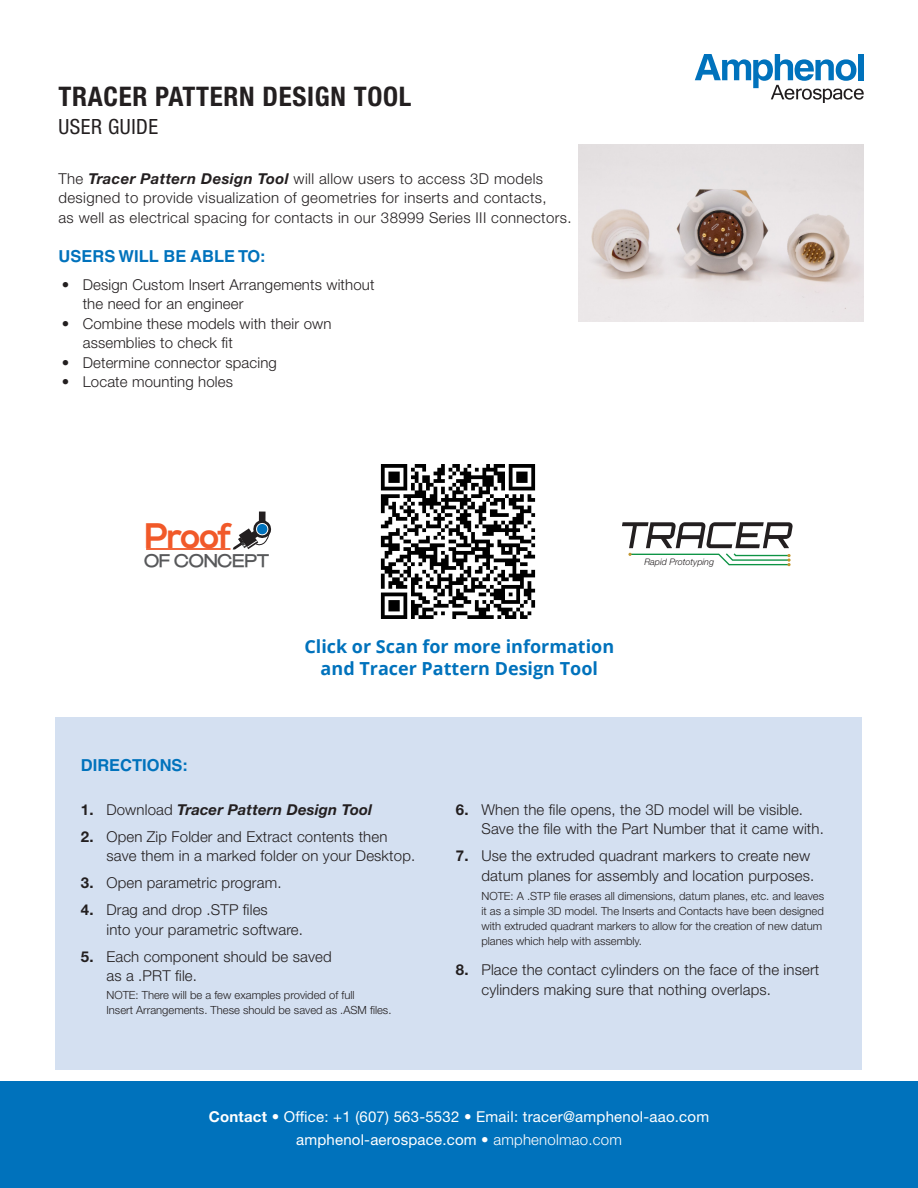
<style>
.page{position:relative;width:918px;height:1188px;background:#fff}
.page>*{position:absolute;margin:0;border:0;box-sizing:border-box;transform-origin:0 0}
.t1{font:700 35.4px "Nexa";letter-spacing:-.045em;color:#f15929}
.t2{font:700 condensed 27px "Helvetica Neue LT Std";letter-spacing:.025em;color:#231f20}
.subhead{font:condensed 21px "Helvetica Neue LT Std";letter-spacing:.025em;color:#231f20}
.Features_Title_Text{font:700 18px/21.6px "Open Sans";color:#0072bc;text-align:center}
.t3{font:800 17.7px "Lowvetica";letter-spacing:.03em;color:#57585a}
.Features-headline{font:700 16.5px "Helvetica LT Std";color:#0072bc}
.Body_Text_Helvetica_Light_10pt{font:300 15px/19.5px "Helvetica Neue LT Std";letter-spacing:.01em;color:#231f20}
.t4{font:15px/22.5px "Helvetica Neue LT Std";letter-spacing:.015em;color:#fff;text-align:center}
.Body_Text_Helvetica_Light_10pt-2{font:italic 700 15px "Helvetica Neue LT Std";letter-spacing:.01em;color:#231f20}
.Note{font:300 11.25px/15px "Helvetica Neue LT Std";color:#231f20}
.t5{font:italic 300 9px "Helvetica Neue LT Std";color:#231f20}
.s1{font-weight:700;font-style:italic}
.s2{font-style:normal}
.s3{font-weight:300;font-style:normal}
.s4{font-weight:700}
.s5{font-weight:300}
</style>
<div class="page">
<div style="left:0;top:1082px;width:918px;height:106px;background:#0072bc"></div>
<svg style="left:695px;top:54px;width:169px;height:48px"></svg>
<div style="left:56px;top:717px;width:806px;height:352px;background:#d4e0f1"></div>
<svg style="left:622px;top:522px;width:171px;height:44px"></svg>
<div style="left:259px;top:512px;width:7px;height:15px;background:#231f20"></div>
<svg style="left:233px;top:519px;width:39px;height:31px"></svg>
<hr style="left:146px;top:548px;width:84px;height:2px;background:#f15929">
<img style="left:380px;top:464px;width:156px;height:155px">
<img style="left:578px;top:144px;width:286px;height:177px">
<p class="t2" style="left:58px;top:80px;width:354px">TRACER PATTERN DESIGN TOOL</p>
<p class="subhead" style="left:58px;top:114px;width:101px">USER GUIDE</p>
<p class="Body_Text_Helvetica_Light_10pt" style="left:58px;top:168px;width:515px">The <span class="s1">Tracer Pattern Design Tool</span> will allow users to access 3D models designed to provide visualization of geometries for inserts and contacts,<br>as well as electrical spacing for contacts in our 38999 Series III connectors.</p>
<p class="Features-headline" style="left:58px;top:246px;width:209px">USERS WILL BE ABLE TO:</p>
<p class="Body_Text_Helvetica_Light_10pt" style="left:83px;top:274px;width:293px;text-indent:-21px">• Design Custom Insert Arrangements without the need for an engineer</p>
<p class="Body_Text_Helvetica_Light_10pt" style="left:83px;top:313px;width:250px;text-indent:-21px">• Combine these models with their own assemblies to check fit</p>
<p class="Body_Text_Helvetica_Light_10pt" style="left:62px;top:352px;width:217px">• Determine connector spacing</p>
<p class="Body_Text_Helvetica_Light_10pt" style="left:62px;top:372px;width:173px">• Locate mounting holes</p>
<p class="t1" style="left:144px;top:516px;width:90px">Proof</p>
<p class="t3" style="left:144px;top:550px;width:126px">OF CONCEPT</p>
<p class="t5" style="left:644px;top:556px;width:71px">Rapid Prototyping</p>
<p class="Features-headline" style="left:81px;top:755px;width:109px">DIRECTIONS:</p>
<p class="Features_Title_Text" style="left:304px;top:636px;width:311px">Click or Scan for more information and Tracer Pattern Design Tool</p>
<p class="Body_Text_Helvetica_Light_10pt-2" style="left:81px;top:800px;width:293px"><span class="s2">1.</span> <span class="s3">Download</span> Tracer Pattern Design Tool</p>
<p class="Body_Text_Helvetica_Light_10pt" style="left:106px;top:826px;width:310px;text-indent:-26px"><span class="s4">2.</span> Open Zip Folder and Extract contents then save them in a marked folder on your Desktop.</p>
<p class="Body_Text_Helvetica_Light_10pt" style="left:81px;top:873px;width:202px"><span class="s4">3.</span> Open parametric program.</p>
<p class="Body_Text_Helvetica_Light_10pt" style="left:106px;top:900px;width:198px;text-indent:-26px"><span class="s4">4.</span> Drag and drop .STP files<br>into your parametric software.</p>
<p class="Body_Text_Helvetica_Light_10pt" style="left:106px;top:946px;width:227px;text-indent:-26px"><span class="s4">5.</span> Each component should be saved as a .PRT file.</p>
<p class="Note" style="left:106px;top:988px;width:287px">NOTE: There will be a few examples provided of full<br>Insert Arrangements. These should be saved as .ASM files.</p>
<p class="Body_Text_Helvetica_Light_10pt" style="left:481px;top:799px;width:344px;text-indent:-26px"><span class="s4">6.</span> When the file opens, the 3D model will be visible.<br>Save the file with the Part Number that it came with.</p>
<p class="Body_Text_Helvetica_Light_10pt" style="left:456px;top:846px;width:360px;text-align:right"><span class="s4">7.</span> Use the extruded quadrant markers to create new datum planes for assembly and location purposes.</p>
<p class="Note" style="left:481px;top:889px;width:344px">NOTE: A .STP file erases all dimensions, datum planes, etc. and leaves it as a simple 3D model. The Inserts and Contacts have been designed with extruded quadrant markers to allow for the creation of new datum planes which help with assembly.</p>
<p class="Body_Text_Helvetica_Light_10pt" style="left:481px;top:960px;width:339px;text-indent:-26px"><span class="s4">8.</span> Place the contact cylinders on the face of the insert cylinders making sure that nothing overlaps.</p>
<p class="t4" style="left:209px;top:1106px;width:502px"><span class="s4">Contact</span> <span class="s5">•</span> Office: +1 (607) 563-5532 <span class="s5">•</span> Email: tracer@amphenol-aao.com amphenol-aerospace.com <span class="s5">• amphenolmao.com</span></p>
</div>
